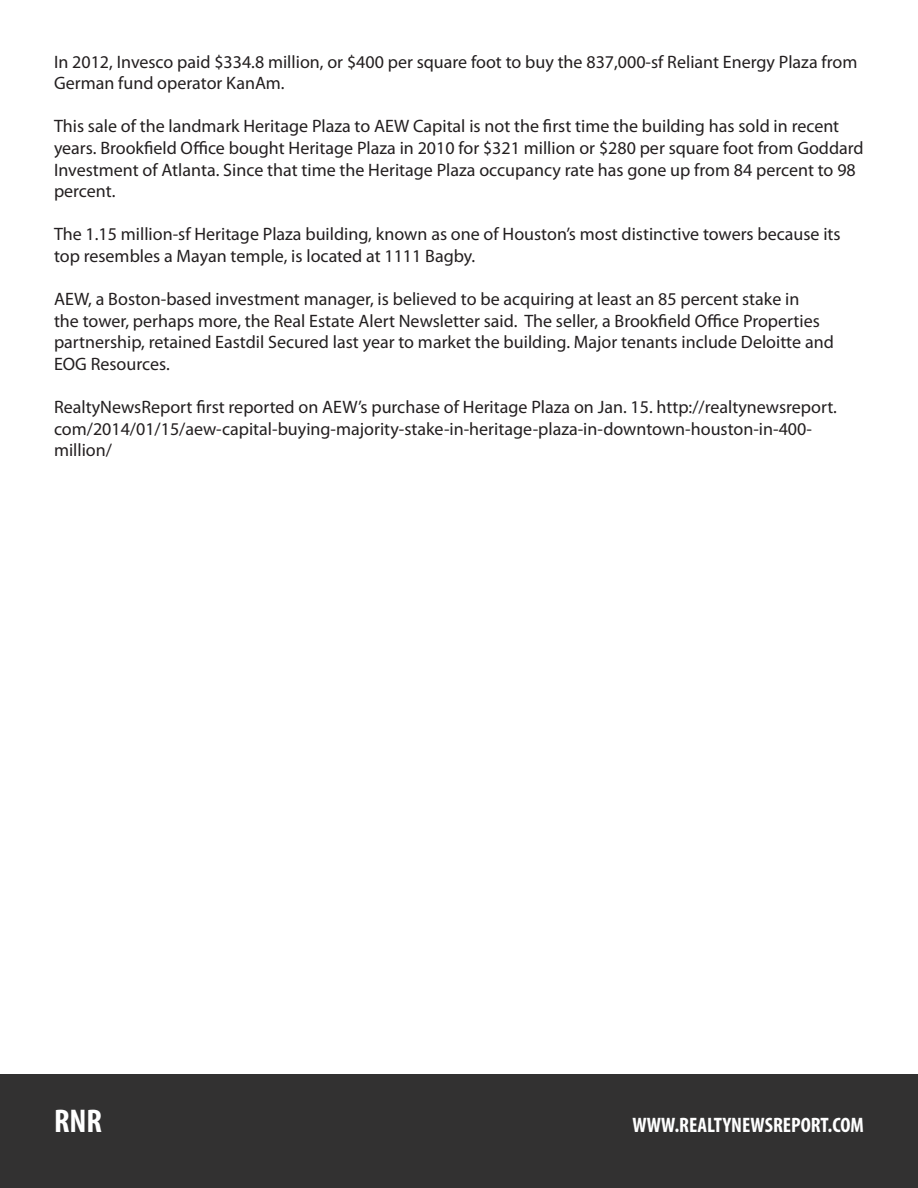
<style>
.page{position:relative;width:918px;height:1188px;background:#fff}
.page>*{position:absolute;margin:0;border:0;box-sizing:border-box;transform-origin:0 0}
.t1{font:700 condensed 33px "Myriad Pro";color:#fff}
.t2{font:700 condensed 21px "Myriad Pro";color:#fff}
.t3{font:18px/21.6px "Myriad Pro";color:#231f20}
</style>
<div class="page">
<div style="left:0;top:1075px;width:918px;height:113px;background:#323131"></div>
<p class="t3" style="left:54px;top:50px;width:805px">In 2012, Invesco paid $334.8 million, or $400 per square foot to buy the 837,000-sf Reliant Energy Plaza from<br>German fund operator KanAm.</p>
<p class="t3" style="left:54px;top:115px;width:811px">This sale of the landmark Heritage Plaza to AEW Capital is not the first time the building has sold in recent years. Brookfield Office bought Heritage Plaza in 2010 for $321 million or $280 per square foot from Goddard Investment of Atlanta. Since that time the Heritage Plaza occupancy rate has gone up from 84 percent to 98 percent.</p>
<p class="t3" style="left:54px;top:223px;width:788px">The 1.15 million-sf Heritage Plaza building, known as one of Houston’s most distinctive towers because its top resembles a Mayan temple, is located at 1111 Bagby.</p>
<p class="t3" style="left:54px;top:288px;width:781px">AEW, a Boston-based investment manager, is believed to be acquiring at least an 85 percent stake in<br>the tower, perhaps more, the Real Estate Alert Newsletter said. The seller, a Brookfield Office Properties partnership, retained Eastdil Secured last year to market the building. Major tenants include Deloitte and EOG Resources.</p>
<p class="t3" style="left:54px;top:396px;width:785px">RealtyNewsReport first reported on AEW’s purchase of Heritage Plaza on Jan. 15. http://realtynewsreport. com/2014/01/15/aew-capital-buying-majority-stake-in-heritage-plaza-in-downtown-houston-in-400- million/</p>
<h1 class="t1" style="left:54px;top:1100px;width:50px">RNR</h1>
<p class="t2" style="left:633px;top:1112px;width:233px">WWW.REALTYNEWSREPORT.COM</p>
</div>
